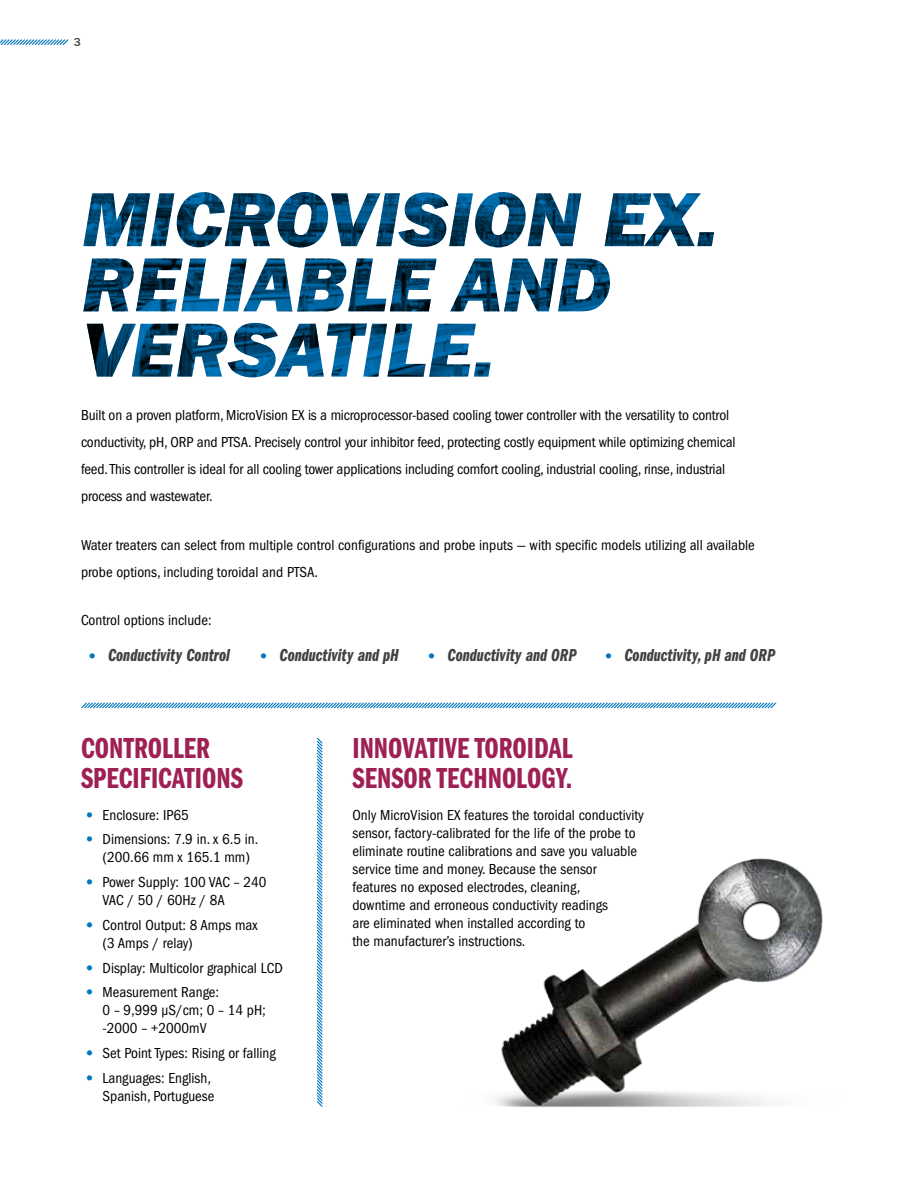
<style>
.page{position:relative;width:918px;height:1188px;background:#fff}
.page>*{position:absolute;margin:0;border:0;box-sizing:border-box;transform-origin:0 0}
.t1{font:30px/30px "ITC Franklin Gothic Std Dm Cp";color:#9e2055}
.t2{font:18px "ITC Franklin Gothic Std Dm Cp It";color:#414042}
.t3{font:condensed 15px/18px "ITC Franklin Gothic Std";color:#000}
.t4{font:500 12px "ITC Franklin Gothic Std";color:#414042}
.s1{font-family:"ITC Franklin Gothic Std Hvy";font-size:15px;color:#0077be}
.s2{font-family:"ITC Franklin Gothic Std Hvy";font-stretch:normal;color:#0077be}
</style>
<div class="page">
<img style="left:494px;top:858px;width:329px;height:249px">
<svg style="left:81px;top:702px;width:696px;height:7px"></svg>
<svg style="left:0;top:39px;width:69px;height:6px"></svg>
<img style="left:87px;top:323px;width:404px;height:54px">
<img style="left:83px;top:259px;width:527px;height:52px">
<img style="left:83px;top:192px;width:631px;height:55px">
<svg style="left:316px;top:737px;width:7px;height:370px"></svg>
<p class="t4" style="left:74px;top:36px;width:9px">3</p>
<p class="t3" style="left:81px;top:402px;width:656px;line-height:27px">Built on a proven platform, MicroVision EX is a microprocessor-based cooling tower controller with the versatility to control conductivity, pH, ORP and PTSA. Precisely control your inhibitor feed, protecting costly equipment while optimizing chemical feed. This controller is ideal for all cooling tower applications including comfort cooling, industrial cooling, rinse, industrial process and wastewater.</p>
<p class="t3" style="left:81px;top:531px;width:675px;line-height:27px">Water treaters can select from multiple control configurations and probe inputs — with specific models utilizing all available probe options, including toroidal and PTSA.</p>
<p class="t3" style="left:81px;top:611px;width:132px">Control options include:</p>
<p class="t2" style="left:88px;top:645px;width:144px"><span class="s1">•</span> Conductivity Control</p>
<p class="t2" style="left:259px;top:645px;width:141px"><span class="s1">•</span> Conductivity and pH</p>
<p class="t2" style="left:427px;top:645px;width:151px"><span class="s1">•</span> Conductivity and ORP</p>
<p class="t2" style="left:604px;top:645px;width:172px"><span class="s1">•</span> Conductivity, pH and ORP</p>
<h1 class="t1" style="left:81px;top:734px;width:163px">CONTROLLER<br>SPECIFICATIONS</h1>
<p class="t3" style="left:85px;top:806px;width:105px"><span class="s2">•</span> Enclosure: IP65</p>
<p class="t3" style="left:85px;top:831px;width:175px;text-align:center"><span class="s2">•</span> Dimensions: 7.9 in. x 6.5 in. (200.66 mm x 165.1 mm)</p>
<p class="t3" style="left:103px;top:873px;width:165px;text-indent:-17px"><span class="s2">•</span> Power Supply: 100 VAC – 240<br>VAC / 50 / 60Hz / 8A</p>
<p class="t3" style="left:103px;top:916px;width:157px;text-indent:-17px"><span class="s2">•</span> Control Output: 8 Amps max (3 Amps / relay)</p>
<p class="t3" style="left:85px;top:959px;width:199px"><span class="s2">•</span> Display: Multicolor graphical LCD</p>
<p class="t3" style="left:103px;top:984px;width:165px;text-indent:-17px"><span class="s2">•</span> Measurement Range:<br>0 – 9,999 μS/cm; 0 – 14 pH; -2000 – +2000mV</p>
<p class="t3" style="left:85px;top:1044px;width:192px"><span class="s2">•</span> Set Point Types: Rising or falling</p>
<p class="t3" style="left:85px;top:1069px;width:131px;text-align:right"><span class="s2">•</span> Languages: English,<br>Spanish, Portuguese</p>
<h1 class="t1" style="left:352px;top:734px;width:221px">INNOVATIVE TOROIDAL<br>SENSOR TECHNOLOGY.</h1>
<p class="t3" style="left:352px;top:806px;width:293px">Only MicroVision EX features the toroidal conductivity sensor, factory-calibrated for the life of the probe to eliminate routine calibrations and save you valuable service time and money. Because the sensor features no exposed electrodes, cleaning,<br>downtime and erroneous conductivity readings<br>are eliminated when installed according to<br>the manufacturer’s instructions.</p>
</div>
